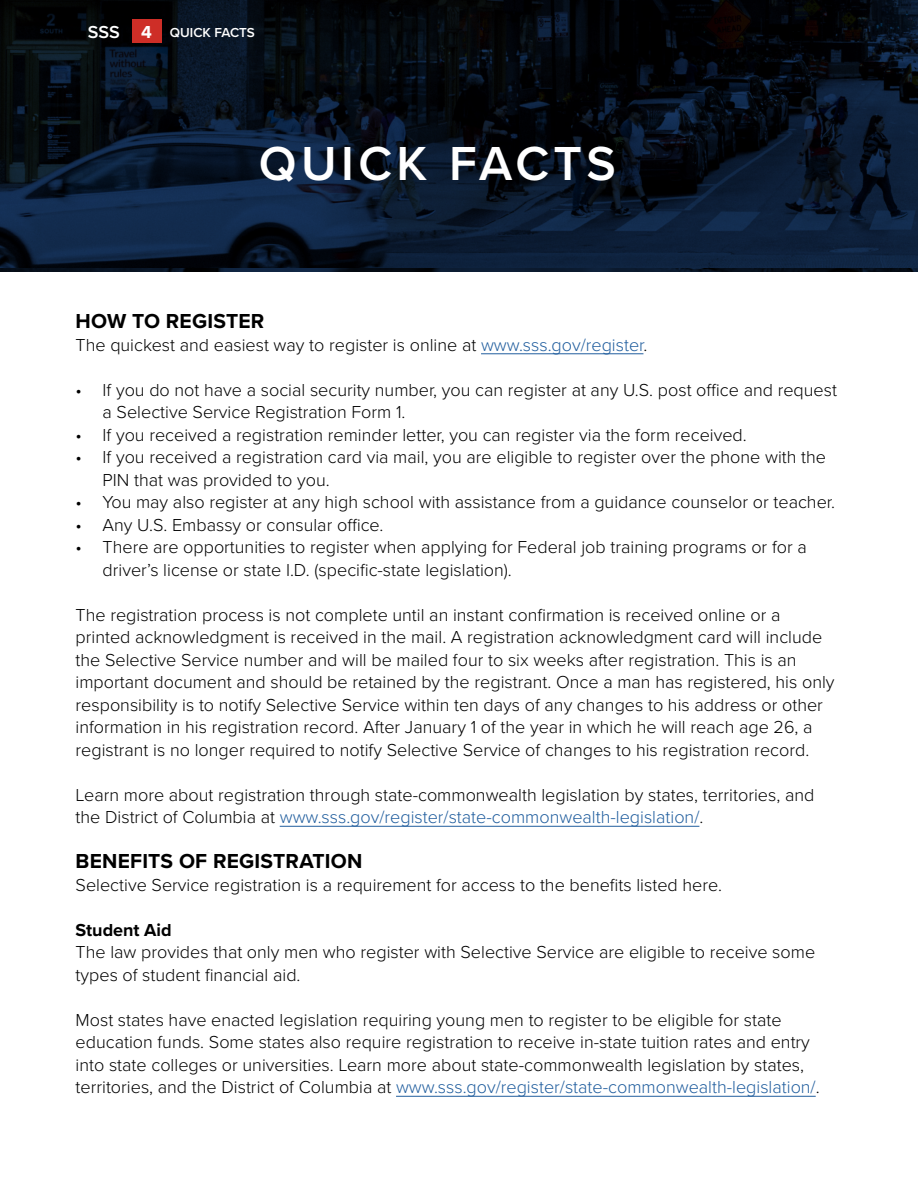
<style>
.page{position:relative;width:918px;height:1188px;background:#fff}
.page>*{position:absolute;margin:0;border:0;box-sizing:border-box;transform-origin:0 0}
.t1{font:600 49.5px "Proxima Nova";letter-spacing:.09em;color:#fff}
.t2{font:700 21px "Proxima Nova";letter-spacing:.01em;color:#000}
.t3{font:300 18px/22.5px "Proxima Nova";color:#000}
.t4{font:700 18px "Proxima Nova";color:#000}
.t5{font:600 13.5px "Proxima Nova";color:#fff}
.s1{font-size:18px}
.s2{font-weight:700;font-size:18px}
.s3{color:#215e9e}
</style>
<div class="page">
<svg style="left:0;top:0;width:918px;height:272px;background:#081321"></svg>
<hr style="left:481px;top:353px;width:162px;height:1px;background:#215e9e">
<hr style="left:280px;top:826px;width:419px;height:1px;background:#215e9e">
<hr style="left:396px;top:1096px;width:420px;height:1px;background:#215e9e">
<div style="left:132px;top:20px;width:29px;height:23px;background:#ce2e27"></div>
<p class="t5" style="left:88px;top:22px;width:169px"><span class="s1">SSS</span> <span class="s2">4</span> QUICK FACTS</p>
<h1 class="t1" style="left:259px;top:127px;width:358px">QUICK FACTS</h1>
<p class="t2" style="left:76px;top:306px;width:190px">HOW TO REGISTER</p>
<p class="t3" style="left:76px;top:333px;width:573px">The quickest and easiest way to register is online at <span class="s3">www.sss.gov/register</span>.</p>
<p class="t3" style="left:103px;top:378px;width:736px;text-indent:-27px">• If you do not have a social security number, you can register at any U.S. post office and request a Selective Service Registration Form 1.</p>
<p class="t3" style="left:76px;top:423px;width:673px">• If you received a registration reminder letter, you can register via the form received.</p>
<p class="t3" style="left:103px;top:445px;width:725px;text-indent:-27px">• If you received a registration card via mail, you are eligible to register over the phone with the<br>PIN that was provided to you.</p>
<p class="t3" style="left:76px;top:490px;width:761px">• You may also register at any high school with assistance from a guidance counselor or teacher.</p>
<p class="t3" style="left:76px;top:513px;width:309px">• Any U.S. Embassy or consular office.</p>
<p class="t3" style="left:103px;top:535px;width:706px;text-indent:-27px">• There are opportunities to register when applying for Federal job training programs or for a driver’s license or state I.D. (specific-state legislation).</p>
<p class="t3" style="left:76px;top:603px;width:761px">The registration process is not complete until an instant confirmation is received online or a printed acknowledgment is received in the mail. A registration acknowledgment card will include the Selective Service number and will be mailed four to six weeks after registration. This is an important document and should be retained by the registrant. Once a man has registered, his only responsibility is to notify Selective Service within ten days of any changes to his address or other information in his registration record. After January 1 of the year in which he will reach age 26, a registrant is no longer required to notify Selective Service of changes to his registration record.</p>
<p class="t3" style="left:76px;top:783px;width:740px">Learn more about registration through state-commonwealth legislation by states, territories, and the District of Columbia at <span class="s3">www.sss.gov/register/state-commonwealth-legislation/</span>.</p>
<p class="t2" style="left:76px;top:846px;width:288px">BENEFITS OF REGISTRATION</p>
<p class="t3" style="left:76px;top:873px;width:648px">Selective Service registration is a requirement for access to the benefits listed here.</p>
<p class="t4" style="left:76px;top:916px;width:98px">Student Aid</p>
<p class="t3" style="left:76px;top:940px;width:741px">The law provides that only men who register with Selective Service are eligible to receive some types of student financial aid.</p>
<p class="t3" style="left:76px;top:1008px;width:746px">Most states have enacted legislation requiring young men to register to be eligible for state education funds. Some states also require registration to receive in-state tuition rates and entry into state colleges or universities. Learn more about state-commonwealth legislation by states, territories, and the District of Columbia at <span class="s3">www.sss.gov/register/state-commonwealth-legislation/</span>.</p>
</div>
